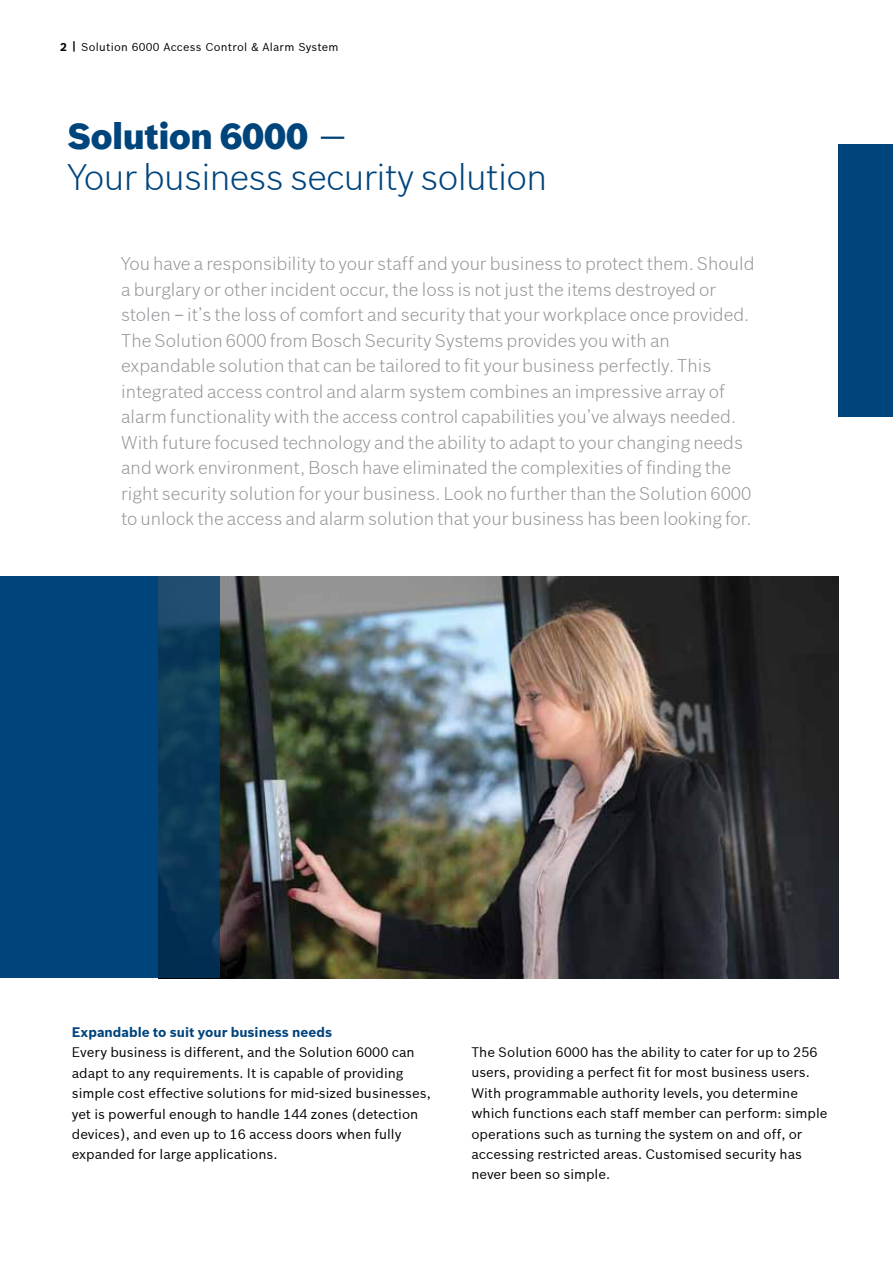
<style>
.page{position:relative;width:893px;height:1263px;background:#fff}
.page>*{position:absolute;margin:0;border:0;box-sizing:border-box;transform-origin:0 0}
.t1{font:300 36px/40.8px "Bosch Sans";letter-spacing:-.02em;color:#00447c}
.t2{font:300 18px/25.5px "Bosch Sans";color:#939598}
.t3{font:13.5px/20.4px "Bosch Sans";color:#000}
.t4{font:700 13.5px "Bosch Sans";color:#00447c}
.t5{font:11.25px "Bosch Sans";letter-spacing:.02em;color:#000}
.s1{font-weight:700}
.s2{font-weight:900}
</style>
<div class="page">
<div style="left:839px;top:145px;width:54px;height:272px;background:#00447c"></div>
<img style="left:219px;top:576px;width:620px;height:402px">
<div style="left:0;top:576px;width:158px;height:402px;background:#00447c"></div>
<svg style="left:158px;top:576px;width:61px;height:402px;background:#0c3959"></svg>
<p class="t5" style="left:60px;top:40px;width:280px"><span class="s1">2 |</span> Solution 6000 Access Control &amp; Alarm System</p>
<h1 class="t1" style="left:68px;top:115px;width:481px"><span class="s2">Solution 6000</span> —<br>Your business security solution</h1>
<p class="t2" style="left:121px;top:251px;width:635px">You have a responsibility to your staff and your business to protect them. Should a burglary or other incident occur, the loss is not just the items destroyed or stolen – it’s the loss of comfort and security that your workplace once provided.<br>The Solution 6000 from Bosch Security Systems provides you with an expandable solution that can be tailored to fit your business perfectly. This integrated access control and alarm system combines an impressive array of alarm functionality with the access control capabilities you’ve always needed.<br>With future focused technology and the ability to adapt to your changing needs and work environment, Bosch have eliminated the complexities of finding the right security solution for your business. Look no further than the Solution 6000 to unlock the access and alarm solution that your business has been looking for.</p>
<p class="t4" style="left:72px;top:1023px;width:262px">Expandable to suit your business needs</p>
<p class="t3" style="left:72px;top:1042px;width:360px">Every business is different, and the Solution 6000 can adapt to any requirements. It is capable of providing simple cost effective solutions for mid-sized businesses, yet is powerful enough to handle 144 zones (detection devices), and even up to 16 access doors when fully expanded for large applications.</p>
<p class="t3" style="left:471px;top:1042px;width:358px">The Solution 6000 has the ability to cater for up to 256 users, providing a perfect fit for most business users.<br>With programmable authority levels, you determine which functions each staff member can perform: simple operations such as turning the system on and off, or accessing restricted areas. Customised security has never been so simple.</p>
</div>
